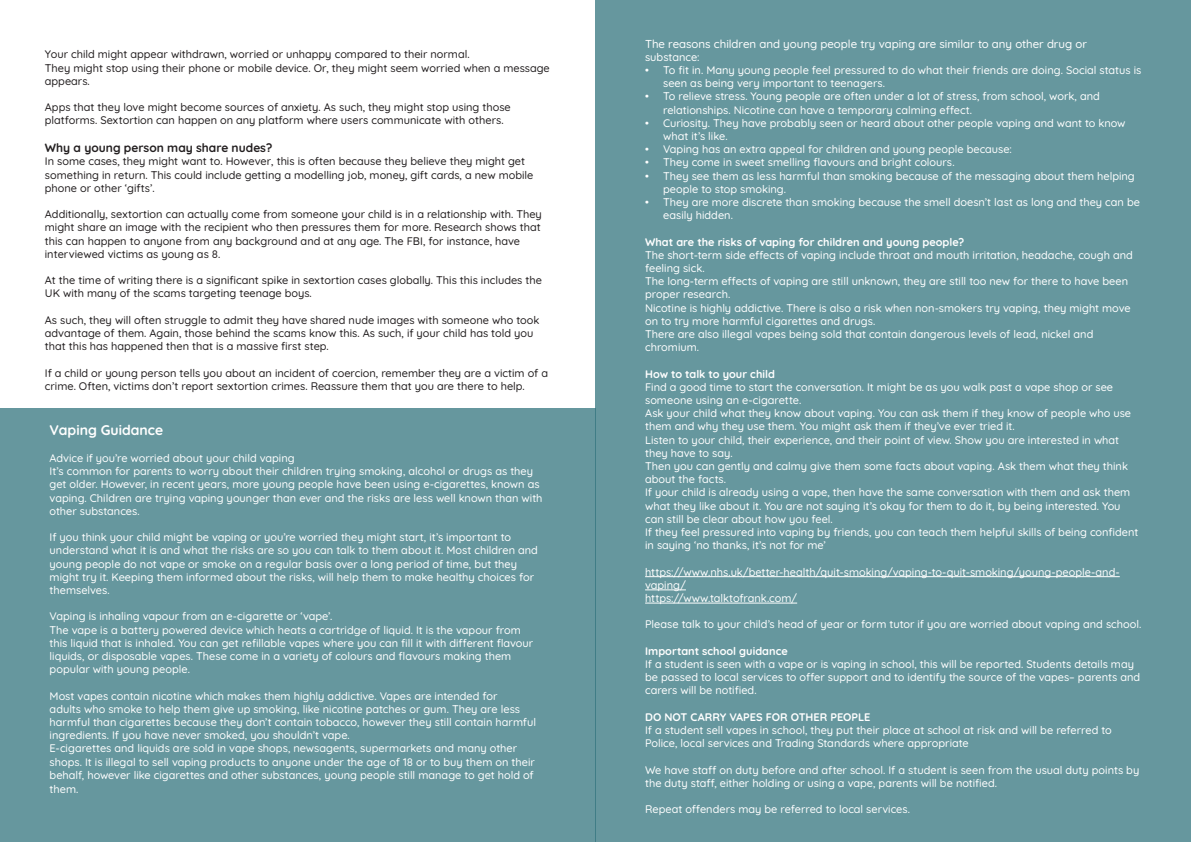
<style>
.page{position:relative;width:1191px;height:842px;background:#fff}
.page>*{position:absolute;margin:0;border:0;box-sizing:border-box;transform-origin:0 0}
.t1{font:700 14px "Quicksand";color:#fff}
.t2{font:700 12px "Quicksand";color:#231f20}
.t3{font:500 11.5px "Quicksand";color:#fff}
.t4{font:500 11px/13.2px "Quicksand";color:#fff}
.t5{font:500 11px/13.2px "Quicksand";color:#231f20}
.t6{font:700 11px "Quicksand";color:#fff}
</style>
<div class="page">
<div style="left:0;top:409px;width:595px;height:433px;background:#66979e"></div>
<div style="left:595px;top:0;width:596px;height:842px;background:#66979e"></div>
<hr style="left:645px;top:576px;width:474px;height:1px;background:#fff">
<hr style="left:645px;top:590px;width:41px;height:1px;background:#fff">
<hr style="left:645px;top:603px;width:152px;height:1px;background:#fff">
<p class="t5" style="left:45px;top:47px;width:426px">Your child might appear withdrawn, worried or unhappy compared to their normal.</p>
<p class="t5" style="left:45px;top:60px;width:506px">They might stop using their phone or mobile device. Or, they might seem worried when a message appears.</p>
<p class="t5" style="left:45px;top:100px;width:467px">Apps that they love might become sources of anxiety. As such, they might stop using those platforms. Sextortion can happen on any platform where users communicate with others.</p>
<p class="t2" style="left:45px;top:139px;width:229px">Why a young person may share nudes?</p>
<p class="t5" style="left:45px;top:154px;width:490px">In some cases, they might want to. However, this is often because they believe they might get something in return. This could include getting a modelling job, money, gift cards, a new mobile phone or other ‘gifts’.</p>
<p class="t5" style="left:45px;top:206px;width:498px">Additionally, sextortion can actually come from someone your child is in a relationship with. They might share an image with the recipient who then pressures them for more. Research shows that this can happen to anyone from any background and at any age. The FBI, for instance, have interviewed victims as young as 8.</p>
<p class="t5" style="left:45px;top:272px;width:498px">At the time of writing there is a significant spike in sextortion cases globally. This this includes the<br>UK with many of the scams targeting teenage boys.</p>
<p class="t5" style="left:45px;top:312px;width:496px">As such, they will often struggle to admit they have shared nude images with someone who took advantage of them. Again, those behind the scams know this. As such, if your child has told you that this has happened then that is a massive first step.</p>
<p class="t5" style="left:45px;top:365px;width:505px">If a child or young person tells you about an incident of coercion, remember they are a victim of a crime. Often, victims don’t report sextortion crimes. Reassure them that you are there to help.</p>
<p class="t1" style="left:50px;top:419px;width:115px">Vaping Guidance</p>
<p class="t4" style="left:50px;top:450px;width:246px">Advice if you’re worried about your child vaping</p>
<p class="t4" style="left:50px;top:463px;width:494px">It’s common for parents to worry about their children trying smoking, alcohol or drugs as they get older. However, in recent years, more young people have been using e-cigarettes, known as vaping. Children are trying vaping younger than ever and the risks are less well known than with other substances.</p>
<p class="t4" style="left:50px;top:529px;width:490px">If you think your child might be vaping or you’re worried they might start, it’s important to understand what it is and what the risks are so you can talk to them about it. Most children and young people do not vape or smoke on a regular basis over a long period of time, but they might try it. Keeping them informed about the risks, will help them to make healthy choices for themselves.</p>
<p class="t4" style="left:50px;top:609px;width:284px">Vaping is inhaling vapour from an e-cigarette or ‘vape’.</p>
<p class="t4" style="left:50px;top:622px;width:485px">The vape is a battery powered device which heats a cartridge of liquid. It is the vapour from this liquid that is inhaled. You can get refillable vapes where you can fill it with different flavour liquids, or disposable vapes. These come in a variety of colours and flavours making them popular with young people.</p>
<p class="t4" style="left:50px;top:688px;width:488px">Most vapes contain nicotine which makes them highly addictive. Vapes are intended for<br>adults who smoke to help them give up smoking, like nicotine patches or gum. They are less harmful than cigarettes because they don’t contain tobacco, however they still contain harmful ingredients. If you have never smoked, you shouldn’t vape.</p>
<p class="t4" style="left:50px;top:741px;width:487px">E-cigarettes and liquids are sold in vape shops, newsagents, supermarkets and many other shops. It is illegal to sell vaping products to anyone under the age of 18 or to buy them on their behalf, however like cigarettes and other substances, young people still manage to get hold of them.</p>
<p class="t3" style="left:645px;top:35px;width:443px">The reasons children and young people try vaping are similar to any other drug or</p>
<p class="t4" style="left:645px;top:49px;width:56px">substance:</p>
<p class="t4" style="left:663px;top:62px;width:480px;text-indent:-18px">• To fit in. Many young people feel pressured to do what their friends are doing. Social status is seen as being very important to teenagers.</p>
<p class="t4" style="left:663px;top:89px;width:438px;text-indent:-18px">• To relieve stress. Young people are often under a lot of stress, from school, work, and relationships. Nicotine can have a temporary calming effect.</p>
<p class="t4" style="left:663px;top:115px;width:464px;text-indent:-18px">• Curiosity. They have probably seen or heard about other people vaping and want to know what it’s like.</p>
<p class="t4" style="left:645px;top:141px;width:368px">• Vaping has an extra appeal for children and young people because:</p>
<p class="t4" style="left:645px;top:155px;width:311px">• They come in sweet smelling flavours and bright colours.</p>
<p class="t4" style="left:663px;top:168px;width:473px;text-indent:-18px">• They see them as less harmful than smoking because of the messaging about them helping people to stop smoking.</p>
<p class="t4" style="left:663px;top:194px;width:478px;text-indent:-18px">• They are more discrete than smoking because the smell doesn’t last as long and they can be easily hidden.</p>
<p class="t6" style="left:645px;top:233px;width:320px">What are the risks of vaping for children and young people?</p>
<p class="t4" style="left:645px;top:247px;width:489px">The short-term side effects of vaping include throat and mouth irritation, headache, cough and feeling sick.</p>
<p class="t4" style="left:645px;top:273px;width:484px">The long-term effects of vaping are still unknown, they are still too new for there to have been proper research.</p>
<p class="t4" style="left:645px;top:300px;width:487px">Nicotine is highly addictive. There is also a risk when non-smokers try vaping, they might move on to try more harmful cigarettes and drugs.</p>
<p class="t4" style="left:645px;top:326px;width:450px">There are also illegal vapes being sold that contain dangerous levels of lead, nickel and chromium.</p>
<p class="t6" style="left:645px;top:365px;width:131px">How to talk to your child</p>
<p class="t4" style="left:645px;top:379px;width:469px">Find a good time to start the conversation. It might be as you walk past a vape shop or see someone using an e-cigarette.</p>
<p class="t4" style="left:645px;top:405px;width:487px">Ask your child what they know about vaping. You can ask them if they know of people who use them and why they use them. You might ask them if they’ve ever tried it.</p>
<p class="t4" style="left:645px;top:432px;width:476px">Listen to your child, their experience, and their point of view. Show you are interested in what they have to say.</p>
<p class="t4" style="left:645px;top:458px;width:484px">Then you can gently and calmy give them some facts about vaping. Ask them what they think about the facts.</p>
<p class="t4" style="left:645px;top:485px;width:487px">If your child is already using a vape, then have the same conversation with them and ask them what they like about it. You are not saying it’s okay for them to do it, by being interested. You can still be clear about how you feel.</p>
<p class="t4" style="left:645px;top:524px;width:495px">If they feel pressured into vaping by friends, you can teach them helpful skills of being confident in saying ‘no thanks, it’s not for me’</p>
<p class="t4" style="left:645px;top:564px;width:476px">https://www.nhs.uk/better-health/quit-smoking/vaping-to-quit-smoking/young-people-and&shy;vaping/</p>
<p class="t4" style="left:645px;top:590px;width:154px">https://www.talktofrank.com/</p>
<p class="t4" style="left:645px;top:617px;width:498px">Please talk to your child’s head of year or form tutor if you are worried about vaping and school.</p>
<p class="t6" style="left:645px;top:642px;width:144px">Important school guidance</p>
<p class="t4" style="left:645px;top:656px;width:496px">If a student is seen with a vape or is vaping in school, this will be reported. Students details may be passed to local services to offer support and to identify the source of the vapes– parents and carers will be notified.</p>
<p class="t6" style="left:645px;top:708px;width:227px">DO NOT CARRY VAPES FOR OTHER PEOPLE</p>
<p class="t4" style="left:645px;top:722px;width:468px">If a student sell vapes in school, they put their place at school at risk and will be referred to<br>Police, local services and Trading Standards where appropriate</p>
<p class="t4" style="left:645px;top:762px;width:496px">We have staff on duty before and after school. If a student is seen from the usual duty points by the duty staff, either holding or using a vape, parents will be notified.</p>
<p class="t4" style="left:645px;top:801px;width:266px">Repeat offenders may be referred to local services.</p>
</div>
